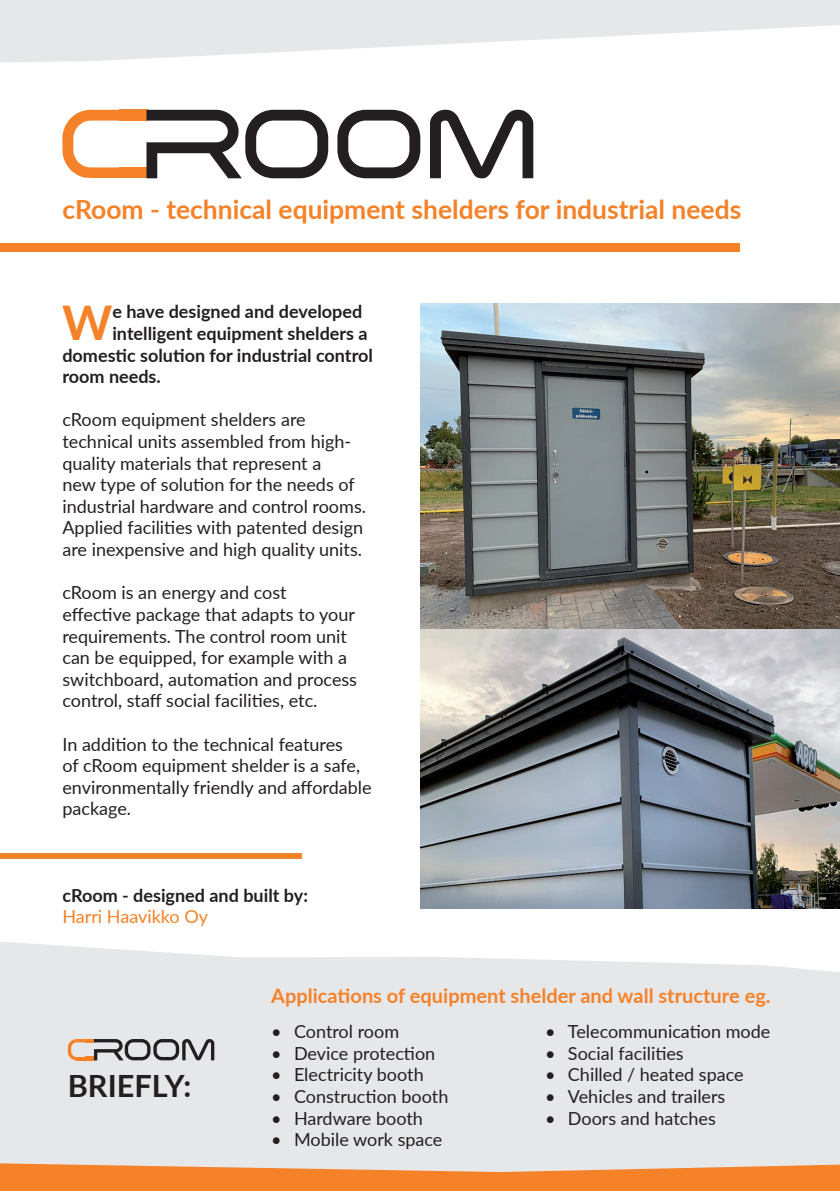
<style>
.page{position:relative;width:840px;height:1191px;background:#fff}
.page>*{position:absolute;margin:0;border:0;box-sizing:border-box;transform-origin:0 0}
.t1{font:700 47.8px "Lato";color:#f58229}
.t2{font:700 30.6px "Lato";color:#231f20}
.t3{font:700 26.4px "Lato";color:#f58229}
.t4{font:700 20px "Lato";color:#f58229}
.t5{font:18px/21.6px "Lato";color:#231f20}
.t6{font:700 18px "Lato";color:#231f20}
.t7{font:18px "Lato";color:#f58229}
</style>
<div class="page">
<svg style="left:0;top:942px;width:839px;height:221px;background:#e7e8ea"></svg>
<img style="left:420px;top:304px;width:419px;height:604px">
<div style="left:119px;top:170px;width:28px;height:8px;background:#f58229"></div>
<hr style="left:119px;top:167px;width:28px;height:4px;background:#f58229">
<div style="left:119px;top:113px;width:28px;height:8px;background:#f58229"></div>
<svg style="left:62px;top:110px;width:57px;height:68px"></svg>
<hr style="left:119px;top:110px;width:28px;height:4px;background:#f58229">
<svg style="left:430px;top:110px;width:103px;height:68px"></svg>
<svg style="left:146px;top:110px;width:182px;height:68px"></svg>
<svg style="left:337px;top:110px;width:83px;height:68px"></svg>
<svg style="left:0;top:1163px;width:839px;height:28px;background:#f2934b"></svg>
<svg style="left:68px;top:1039px;width:146px;height:21px;background:#a79e9a"></svg>
<div style="left:0;top:243px;width:738px;height:8px;background:#f58229"></div>
<div style="left:0;top:853px;width:301px;height:6px;background:#f58229"></div>
<svg style="left:0;top:0;width:839px;height:63px;fill:#e6e7e9"></svg>
<h3 class="t3" style="left:62px;top:190px;width:680px">cRoom - technical equipment shelders for industrial needs</h3>
<h1 class="t1" style="left:62px;top:287px;width:52px">W</h1>
<p class="t6" style="left:112px;top:298px;width:251px">e have designed and developed</p>
<p class="t6" style="left:112px;top:320px;width:257px">intelligent equipment shelders a</p>
<p class="t6" style="left:62px;top:342px;width:312px">domestic solution for industrial control</p>
<p class="t6" style="left:62px;top:363px;width:100px">room needs.</p>
<p class="t5" style="left:62px;top:408px;width:305px">cRoom equipment shelders are technical units assembled from high&shy;quality materials that represent a<br>new type of solution for the needs of industrial hardware and control rooms.<br>Applied facilities with patented design are inexpensive and high quality units.</p>
<p class="t5" style="left:62px;top:581px;width:296px">cRoom is an energy and cost effective package that adapts to your requirements. The control room unit can be equipped, for example with a switchboard, automation and process control, staff social facilities, etc.</p>
<p class="t5" style="left:62px;top:732px;width:310px">In addition to the technical features<br>of cRoom equipment shelder is a safe, environmentally friendly and affordable package.</p>
<p class="t6" style="left:62px;top:882px;width:247px">cRoom - designed and built by:</p>
<p class="t7" style="left:62px;top:904px;width:147px">Harri Haavikko Oy</p>
<h2 class="t2" style="left:68px;top:1063px;width:125px">BRIEFLY:</h2>
<p class="t4" style="left:271px;top:980px;width:500px">Applications of equipment shelder and wall structure eg.</p>
<p class="t5" style="left:271px;top:1020px;width:129px">• Control room</p>
<p class="t5" style="left:271px;top:1041px;width:165px">• Device protection</p>
<p class="t5" style="left:271px;top:1063px;width:154px">• Electricity booth</p>
<p class="t5" style="left:271px;top:1084px;width:178px">• Construction booth</p>
<p class="t5" style="left:271px;top:1106px;width:153px">• Hardware booth</p>
<p class="t5" style="left:271px;top:1128px;width:172px">• Mobile work space</p>
<p class="t5" style="left:545px;top:1020px;width:226px">• Telecommunication mode</p>
<p class="t5" style="left:545px;top:1041px;width:140px">• Social facilities</p>
<p class="t5" style="left:545px;top:1063px;width:200px">• Chilled / heated space</p>
<p class="t5" style="left:545px;top:1084px;width:181px">• Vehicles and trailers</p>
<p class="t5" style="left:545px;top:1106px;width:172px">• Doors and hatches</p>
</div>
